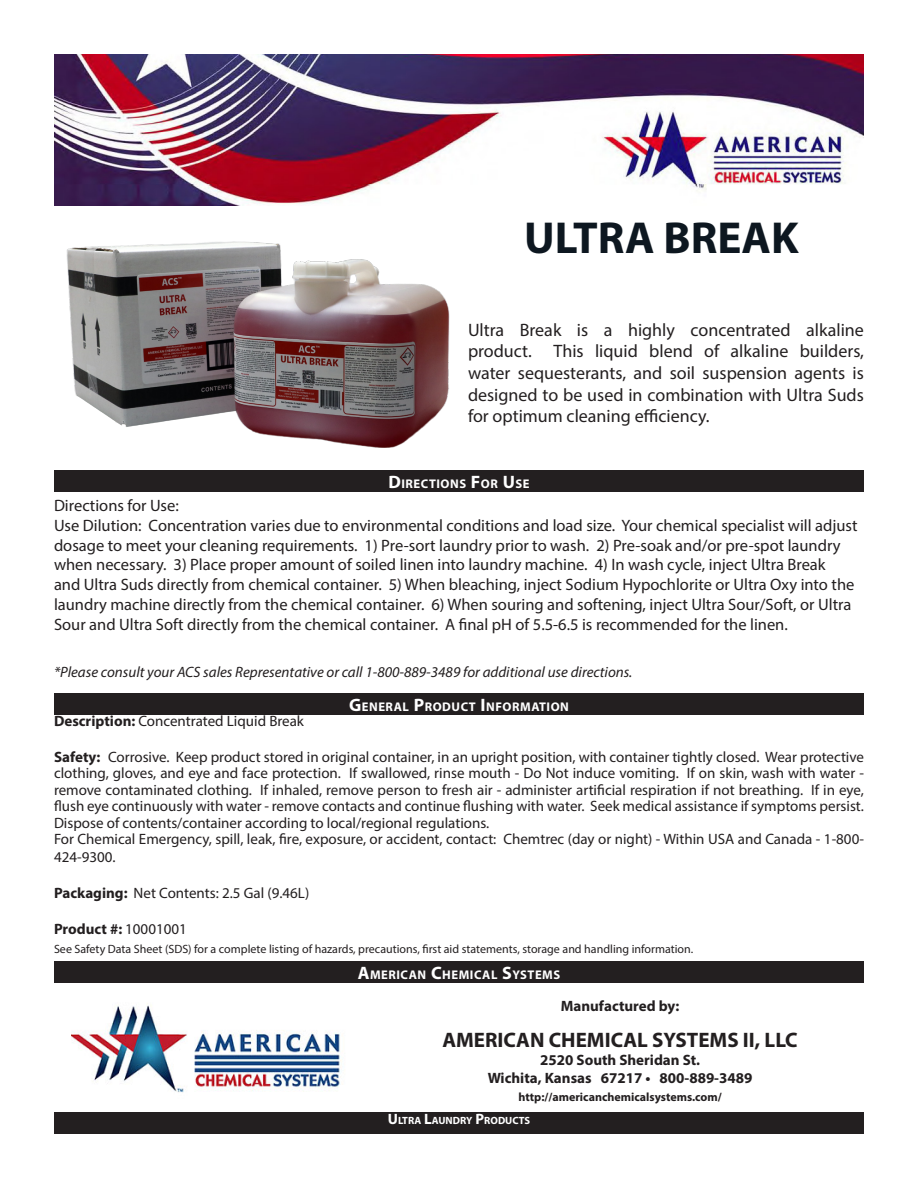
<style>
.page{position:relative;width:918px;height:1188px;background:#fff}
.page>*{position:absolute;margin:0;border:0;box-sizing:border-box;transform-origin:0 0}
.t1{font:700 45px "Myriad Pro";color:#0d1720}
.Paragraph_Style_6{font:700 21px "Myriad Pro";color:#231f20}
.t2{font:18px/21.6px "Myriad Pro";color:#231f20;text-align:justify}
.t3{font:16.5px/19.8px "Myriad Pro";color:#231f20}
.t4{font:15px/16.5px "Myriad Pro";color:#231f20;text-align:justify}
.t5{font:italic 15px "Myriad Pro";color:#231f20}
.Paragraph_Style_6-2{font:700 15px "Myriad Pro";color:#231f20}
.t6{font:700 12.6px "Myriad Pro";letter-spacing:.045em;color:#fff}
.t7{font:12px "Myriad Pro";color:#231f20}
.Paragraph_Style_6-3{font:700 12px "Myriad Pro";color:#231f20}
.t8{font:700 10.5px "Myriad Pro";color:#fff}
.s1{font-size:18px}
.s2{font-weight:700}
.s3{font-weight:400}
.s4{font-size:15px}
</style>
<div class="page">
<div style="left:54px;top:470px;width:810px;height:21px;background:#231f20"></div>
<div style="left:54px;top:693px;width:810px;height:22px;background:#231f20"></div>
<div style="left:54px;top:961px;width:810px;height:22px;background:#231f20"></div>
<div style="left:54px;top:1112px;width:810px;height:22px;background:#231f20"></div>
<img style="left:71px;top:1005px;width:271px;height:88px">
<img style="left:54px;top:54px;width:810px;height:151px">
<img style="left:66px;top:241px;width:384px;height:206px">
<p class="t1" style="left:524px;top:209px;width:276px">ULTRA BREAK</p>
<p class="t2" style="left:468px;top:319px;width:398px">Ultra Break is a highly concentrated alkaline product. This liquid blend of alkaline builders, water sequesterants, and soil suspension agents is designed to be used in combination with Ultra Suds for optimum cleaning efficiency.</p>
<p class="t6" style="left:388px;top:475px;width:143px"><span class="s1">D</span>IRECTIONS <span class="s1">F</span>OR <span class="s1">U</span>SE</p>
<p class="t3" style="left:54px;top:495px;width:126px">Directions for Use:</p>
<p class="t3" style="left:54px;top:515px;width:805px">Use Dilution: Concentration varies due to environmental conditions and load size. Your chemical specialist will adjust dosage to meet your cleaning requirements. 1) Pre-sort laundry prior to wash. 2) Pre-soak and/or pre-spot laundry when necessary. 3) Place proper amount of soiled linen into laundry machine. 4) In wash cycle, inject Ultra Break<br>and Ultra Suds directly from chemical container. 5) When bleaching, inject Sodium Hypochlorite or Ultra Oxy into the laundry machine directly from the chemical container. 6) When souring and softening, inject Ultra Sour/Soft, or Ultra Sour and Ultra Soft directly from the chemical container. A final pH of 5.5-6.5 is recommended for the linen.</p>
<p class="t5" style="left:54px;top:663px;width:580px">*Please consult your ACS sales Representative or call 1-800-889-3489 for additional use directions.</p>
<p class="t6" style="left:349px;top:699px;width:221px"><span class="s1">G</span>ENERAL <span class="s1">P</span>RODUCT <span class="s1">I</span> NFORMATION</p>
<p class="t4" style="left:54px;top:712px;width:252px"><span class="s2">Description:</span> Concentrated Liquid Break</p>
<p class="t4" style="left:54px;top:748px;width:812px"><span class="s2">Safety:</span> Corrosive. Keep product stored in original container, in an upright position, with container tightly closed. Wear protective clothing, gloves, and eye and face protection. If swallowed, rinse mouth - Do Not induce vomiting. If on skin, wash with water - remove contaminated clothing. If inhaled, remove person to fresh air - administer artificial respiration if not breathing. If in eye, flush eye continuously with water - remove contacts and continue flushing with water. Seek medical assistance if symptoms persist.<br>Dispose of contents/container according to local/regional regulations.</p>
<p class="t4" style="left:54px;top:830px;width:811px;line-height:18px">For Chemical Emergency, spill, leak, fire, exposure, or accident, contact: Chemtrec (day or night) - Within USA and Canada - 1-800-<br>424-9300.</p>
<p class="t4" style="left:54px;top:885px;width:257px"><span class="s2">Packaging:</span> Net Contents: 2.5 Gal (9.46L)</p>
<p class="Paragraph_Style_6-2" style="left:54px;top:920px;width:134px">Product #: <span class="s3">10001001</span></p>
<p class="t7" style="left:54px;top:942px;width:641px">See Safety Data Sheet (SDS) for a complete listing of hazards, precautions, first aid statements, storage and handling information.</p>
<p class="t6" style="left:358px;top:967px;width:204px"><span class="s1">A</span>MERICAN <span class="s1">C</span>HEMICAL <span class="s1">S</span>YSTEMS</p>
<p class="Paragraph_Style_6-2" style="left:561px;top:996px;width:120px">Manufactured by:</p>
<p class="Paragraph_Style_6" style="left:442px;top:1026px;width:357px">AMERICAN CHEMICAL SYSTEMS II, LLC</p>
<p class="Paragraph_Style_6-2" style="left:540px;top:1050px;width:161px">2520 South Sheridan St.</p>
<p class="Paragraph_Style_6-2" style="left:488px;top:1068px;width:266px">Wichita, Kansas 67217 • 800-889-3489</p>
<p class="Paragraph_Style_6-3" style="left:518px;top:1089px;width:205px">http://americanchemicalsystems.com/</p>
<p class="t8" style="left:388px;top:1113px;width:144px"><span class="s4">U</span>LTRA <span class="s4">L</span>AUNDRY <span class="s4">P</span>RODUCTS</p>
</div>
